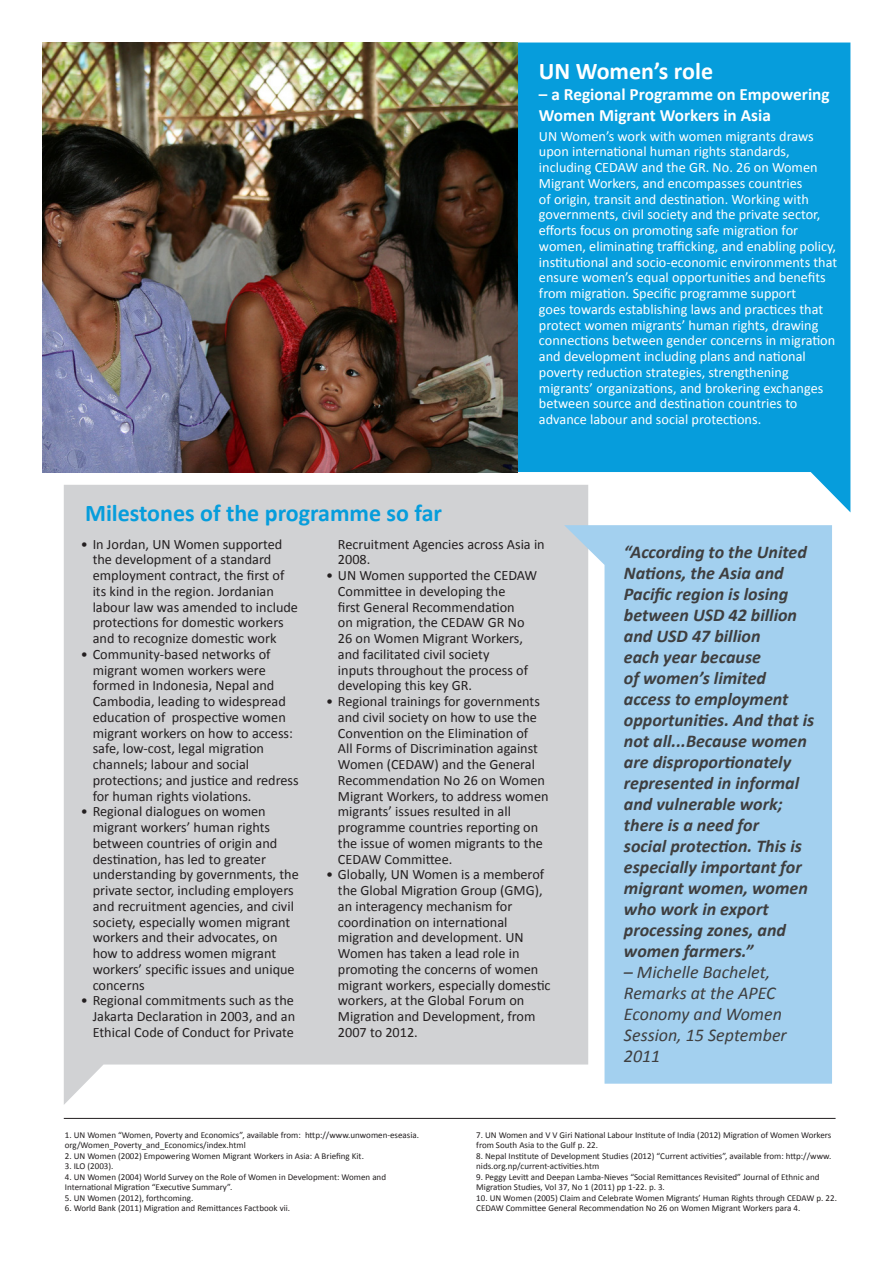
<style>
.page{position:relative;width:893px;height:1263px;background:#fff}
.page>*{position:absolute;margin:0;border:0;box-sizing:border-box;transform-origin:0 0}
.t1{font:700 24px "Calibri";color:#069ddc}
.t2{font:700 24px "Calibri";color:#fff}
.t3{font:italic 700 18px/21px "Calibri";color:#3e3e3f}
.t4{font:italic 18px/21px "Calibri";color:#3e3e3f}
.t5{font:700 17.25px/21px "Calibri";color:#fff}
.t6{font:14.25px/15.8px "Calibri";color:#231f20}
.t7{font:14.25px/15.8px "Calibri";color:#fff}
.t8{font:9px/10.5px "Calibri";color:#231f20}
</style>
<div class="page">
<div style="left:64px;top:485px;width:524px;height:620px;background:#d1d2d4"></div>
<svg style="left:364px;top:43px;width:486px;height:469px;background:#20a6de"></svg>
<img style="left:43px;top:43px;width:475px;height:429px">
<svg style="left:564px;top:525px;width:268px;height:559px;background:#acd3ed"></svg>
<hr style="left:64px;top:1118px;width:772px;height:1px;background:#231f20">
<p class="t1" style="left:85px;top:498px;width:358px">Milestones of the programme so far</p>
<p class="t2" style="left:539px;top:55px;width:176px">UN Women’s role</p>
<p class="t5" style="left:539px;top:83px;width:292px">– a Regional Programme on Empowering<br>Women Migrant Workers in Asia</p>
<p class="t7" style="left:539px;top:128px;width:300px">UN Women’s work with women migrants draws upon international human rights standards, including CEDAW and the GR. No. 26 on Women Migrant Workers, and encompasses countries<br>of origin, transit and destination. Working with governments, civil society and the private sector, efforts focus on promoting safe migration for women, eliminating trafficking, and enabling policy, institutional and socio-economic environments that ensure women’s equal opportunities and benefits from migration. Specific programme support<br>goes towards establishing laws and practices that protect women migrants’ human rights, drawing connections between gender concerns in migration and development including plans and national poverty reduction strategies, strengthening migrants’ organizations, and brokering exchanges between source and destination countries to advance labour and social protections.</p>
<p class="t6" style="left:93px;top:536px;width:207px;text-indent:-12px">• In Jordan, UN Women supported the development of a standard employment contract, the first of its kind in the region. Jordanian labour law was amended to include protections for domestic workers and to recognize domestic work</p>
<p class="t6" style="left:93px;top:646px;width:208px;text-indent:-12px">• Community-based networks of migrant women workers were formed in Indonesia, Nepal and<br>Cambodia, leading to widespread education of prospective women migrant workers on how to access: safe, low-cost, legal migration channels; labour and social protections; and justice and redress for human rights violations.</p>
<p class="t6" style="left:93px;top:804px;width:208px;text-indent:-12px">• Regional dialogues on women migrant workers’ human rights between countries of origin and destination, has led to greater understanding by governments, the private sector, including employers and recruitment agencies, and civil society, especially women migrant workers and their advocates, on how to address women migrant workers’ specific issues and unique concerns</p>
<p class="t6" style="left:93px;top:993px;width:204px;text-align:justify;text-indent:-12px">• Regional commitments such as the Jakarta Declaration in 2003, and an Ethical Code of Conduct for Private</p>
<p class="t6" style="left:338px;top:536px;width:208px">Recruitment Agencies across Asia in<br>2008.</p>
<p class="t6" style="left:338px;top:568px;width:201px;text-indent:-12px">• UN Women supported the CEDAW<br>Committee in developing the<br>first General Recommendation<br>on migration, the CEDAW GR No<br>26 on Women Migrant Workers, and facilitated civil society<br>inputs throughout the process of developing this key GR.</p>
<p class="t6" style="left:338px;top:694px;width:212px;text-indent:-12px">• Regional trainings for governments and civil society on how to use the<br>Convention on the Elimination of<br>All Forms of Discrimination against<br>Women (CEDAW) and the General<br>Recommendation No 26 on Women<br>Migrant Workers, to address women migrants’ issues resulted in all programme countries reporting on the issue of women migrants to the<br>CEDAW Committee.</p>
<p class="t6" style="left:338px;top:867px;width:214px;text-indent:-12px">• Globally, UN Women is a memberof the Global Migration Group (GMG), an interagency mechanism for coordination on international migration and development. UN<br>Women has taken a lead role in promoting the concerns of women migrant workers, especially domestic workers, at the Global Forum on<br>Migration and Development, from<br>2007 to 2012.</p>
<p class="t3" style="left:624px;top:541px;width:192px">“According to the United<br>Nations, the Asia and<br>Pacific region is losing between USD 42 billion and USD 47 billion<br>each year because<br>of women’s limited access to employment opportunities. And that is not all...Because women are disproportionately represented in informal and vulnerable work; there is a need for<br>social protection. This is especially important for migrant women, women who work in export processing zones, and women farmers.”</p>
<p class="t4" style="left:624px;top:961px;width:164px">– Michelle Bachelet,<br>Remarks at the APEC<br>Economy and Women<br>Session, 15 September<br>2011</p>
<p class="t8" style="left:65px;top:1130px;width:356px">1. UN Women “Women, Poverty and Economics”, available from: http://www.unwomen-eseasia. org/Women_Poverty_and_Economics/index.html</p>
<p class="t8" style="left:65px;top:1151px;width:301px">2. UN Women (2002) Empowering Women Migrant Workers in Asia: A Briefing Kit.</p>
<p class="t8" style="left:65px;top:1161px;width:50px">3. ILO (2003).</p>
<p class="t8" style="left:65px;top:1172px;width:323px">4. UN Women (2004) World Survey on the Role of Women in Development: Women and<br>International Migration “Executive Summary”.</p>
<p class="t8" style="left:65px;top:1193px;width:130px">5. UN Women (2012), forthcoming.</p>
<p class="t8" style="left:65px;top:1203px;width:227px">6. World Bank (2011) Migration and Remittances Factbook vii.</p>
<p class="t8" style="left:476px;top:1130px;width:357px">7. UN Women and V V Giri National Labour Institute of India (2012) Migration of Women Workers from South Asia to the Gulf p. 22.</p>
<p class="t8" style="left:476px;top:1151px;width:357px">8. Nepal Institute of Development Studies (2012) “Current activities”, available from: http://www. nids.org.np/current-activities.htm</p>
<p class="t8" style="left:476px;top:1172px;width:345px">9. Peggy Levitt and Deepan Lamba-Nieves “Social Remittances Revisited” Journal of Ethnic and<br>Migration Studies, Vol 37, No 1 (2011) pp 1-22. p. 3.</p>
<p class="t8" style="left:476px;top:1193px;width:362px">10. UN Women (2005) Claim and Celebrate Women Migrants’ Human Rights through CEDAW p. 22.<br>CEDAW Committee General Recommendation No 26 on Women Migrant Workers para 4.</p>
</div>
